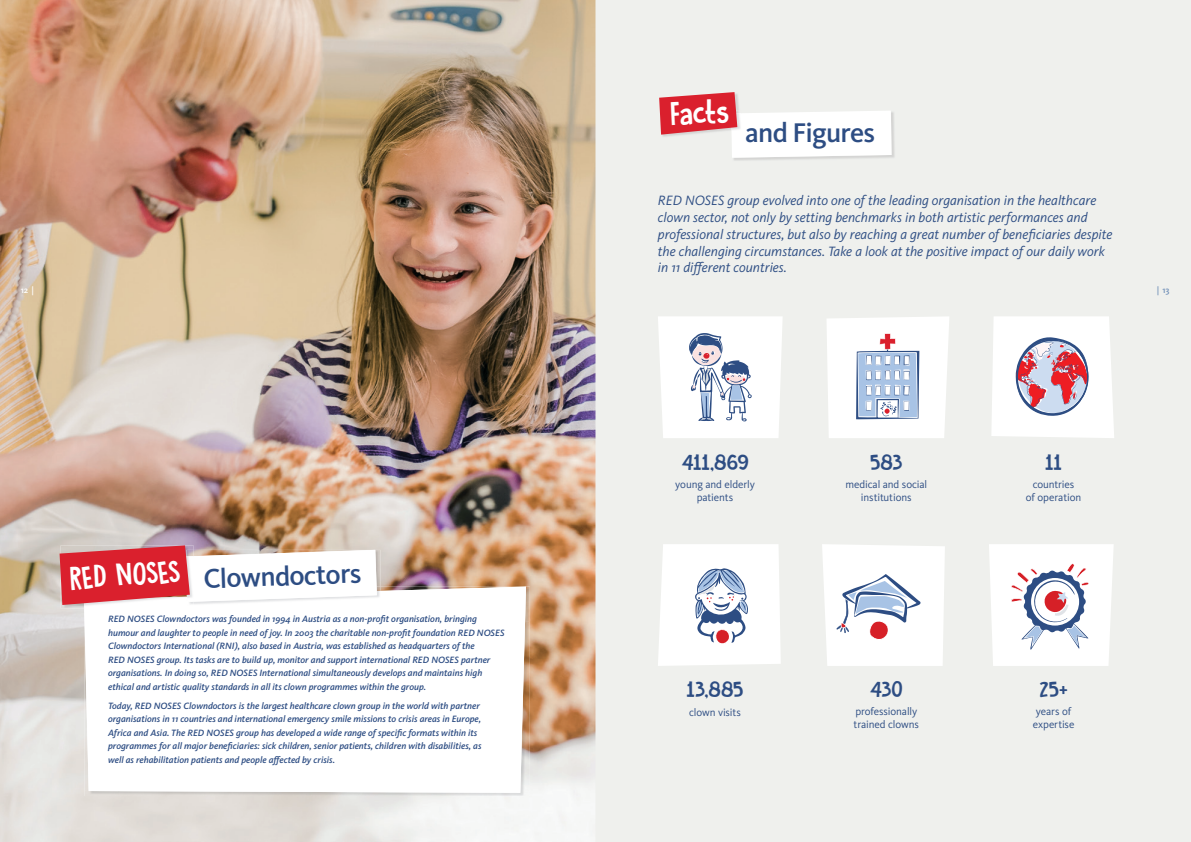
<style>
.page{position:relative;width:1191px;height:842px;background:#fff}
.page>*{position:absolute;margin:0;border:0;box-sizing:border-box;transform-origin:0 0}
.t1{font:500 28px "Kievit Pro";letter-spacing:-.025em;color:#2d4d83}
.t2{font:28px "DK Butterfly Ball";color:#fff}
.t3{font:20px "Butterfly Ball";color:#2d4d83}
.t4{font:italic 14px/16.8px "Kievit Pro";color:#2d4d83}
.t5{font:11px/13px "Kievit Pro";letter-spacing:-.01em;color:#2d4d83;text-align:center}
.t6{font:italic 500 9.5px/13.5px "Kievit Pro";color:#2d4d83}
.t7{font:500 9px "Kievit Pro";color:#fff}
.t8{font:500 9px "Kievit Pro";color:#7291b9}
</style>
<div class="page">
<div style="left:595px;top:0;width:596px;height:842px;background:#eff0ed"></div>
<img style="left:0;top:0;width:595px;height:842px">
<img style="left:733px;top:112px;width:162px;height:49px">
<svg style="left:659px;top:92px;width:232px;height:66px"></svg>
<svg style="left:991px;top:316px;width:123px;height:122px;background:#ebdbe0"></svg>
<svg style="left:658px;top:544px;width:122px;height:122px;background:#ebedf2"></svg>
<svg style="left:822px;top:544px;width:123px;height:122px;background:#eeeef3"></svg>
<svg style="left:827px;top:316px;width:122px;height:122px;background:#e7ebf2"></svg>
<svg style="left:658px;top:316px;width:124px;height:122px;background:#e9ecf1"></svg>
<svg style="left:989px;top:544px;width:124px;height:122px;background:#eae8ed"></svg>
<img style="left:526px;top:587px;width:4px;height:34px">
<img style="left:496px;top:621px;width:34px;height:175px">
<img style="left:119px;top:793px;width:377px;height:3px">
<svg style="left:84px;top:587px;width:442px;height:206px"></svg>
<img style="left:84px;top:605px;width:110px;height:3px">
<svg style="left:60px;top:545px;width:321px;height:60px"></svg>
<h1 class="t2" style="left:669px;top:94px;width:60px;rotate:-3deg">Facts</h1>
<h1 class="t1" style="left:745px;top:116px;width:131px">and Figures</h1>
<p class="t4" style="left:658px;top:192px;width:456px">RED NOSES group evolved into one of the leading organisation in the healthcare clown sector, not only by setting benchmarks in both artistic performances and professional structures, but also by reaching a great number of beneficiaries despite the challenging circumstances. Take a look at the positive impact of our daily work in 11 different countries.</p>
<p class="t7" style="left:21px;top:284px;width:15px">12 |</p>
<p class="t8" style="left:1157px;top:284px;width:14px">| 13</p>
<h1 class="t2" style="left:69px;top:559px;width:112px;rotate:-4deg">RED NOSES</h1>
<h1 class="t1" style="left:203px;top:562px;width:159px;rotate:-2deg">Clowndoctors</h1>
<p class="t6" style="left:108px;top:612px;width:398px">RED NOSES Clowndoctors was founded in 1994 in Austria as a non-profit organisation, bringing humour and laughter to people in need of joy. In 2003 the charitable non-profit foundation RED NOSES Clowndoctors International (RNI), also based in Austria, was established as headquarters of the<br>RED NOSES group. Its tasks are to build up, monitor and support international RED NOSES partner organisations. In doing so, RED NOSES International simultaneously develops and maintains high ethical and artistic quality standards in all its clown programmes within the group.</p>
<p class="t6" style="left:108px;top:699px;width:375px">Today, RED NOSES Clowndoctors is the largest healthcare clown group in the world with partner organisations in 11 countries and international emergency smile missions to crisis areas in Europe, Africa and Asia. The RED NOSES group has developed a wide range of specific formats within its programmes for all major beneficiaries: sick children, senior patients, children with disabilities, as well as rehabilitation patients and people affected by crisis.</p>
<h2 class="t3" style="left:681px;top:447px;width:69px">411,869</h2>
<p class="t5" style="left:675px;top:477px;width:81px">young and elderly patients</p>
<h2 class="t3" style="left:686px;top:674px;width:58px">13,885</h2>
<p class="t5" style="left:689px;top:705px;width:53px">clown visits</p>
<h2 class="t3" style="left:870px;top:447px;width:34px">583</h2>
<p class="t5" style="left:845px;top:477px;width:83px">medical and social institutions</p>
<h2 class="t3" style="left:869px;top:674px;width:34px">430</h2>
<p class="t5" style="left:853px;top:705px;width:67px;text-align:left">professionally trained clowns</p>
<h2 class="t3" style="left:1045px;top:447px;width:18px">11</h2>
<p class="t5" style="left:1026px;top:477px;width:57px">countries<br>of operation</p>
<h2 class="t3" style="left:1039px;top:674px;width:30px">25+</h2>
<p class="t5" style="left:1032px;top:705px;width:43px;text-align:left">years of expertise</p>
</div>
